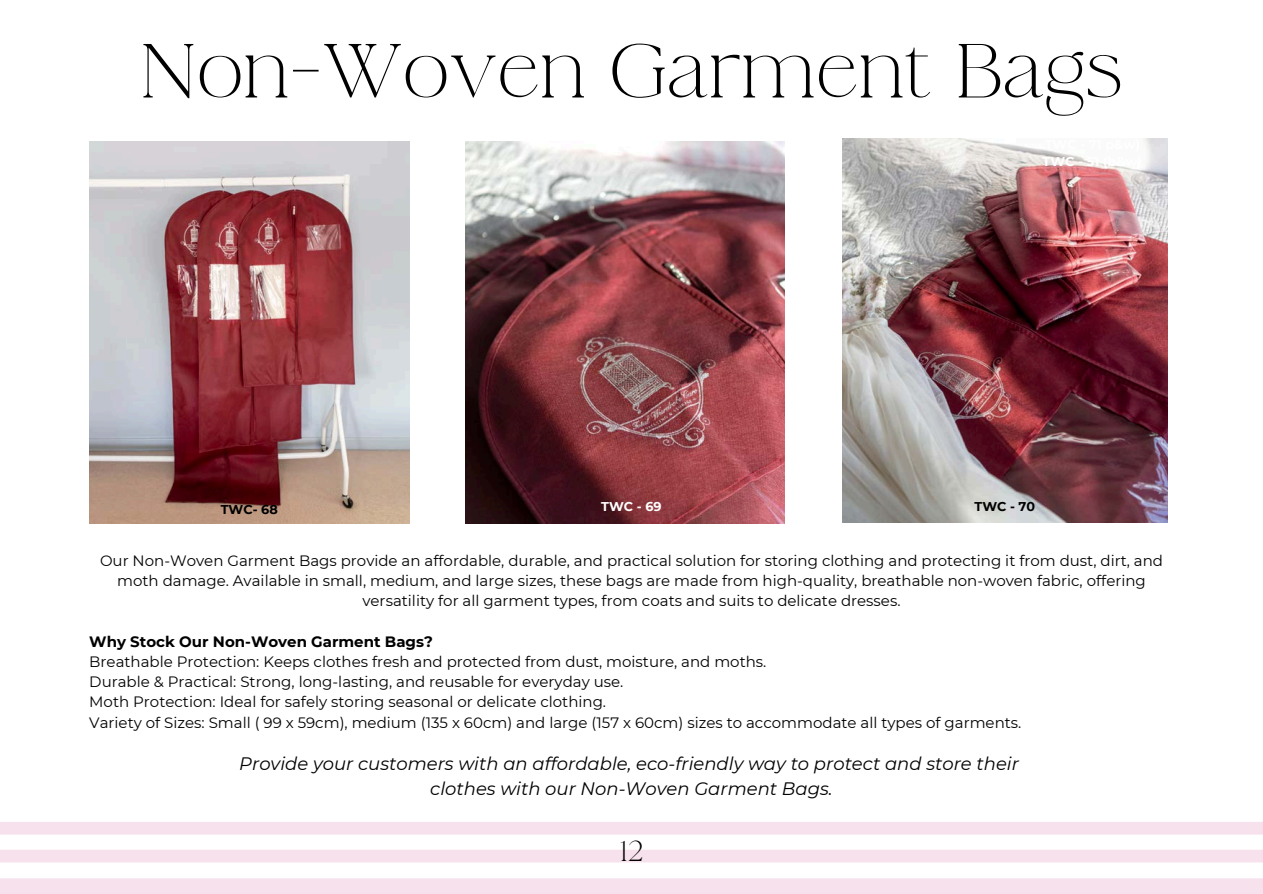
<style>
.page{position:relative;width:1263px;height:894px;background:#fff}
.page>*{position:absolute;margin:0;border:0;box-sizing:border-box;transform-origin:0 0}
.t1{font:66.75px "La Luxes Serif";color:#000}
.t2{font:25.5px "La Luxes Serif";color:#000}
.t3{font:italic 18px/24.8px "Montserrat";color:#000;text-align:center}
.t4{font:15px/20.2px "Montserrat";color:#000;text-align:center}
.t5{font:700 12.75px "Montserrat";color:#fff}
.t6{font:700 12.75px "Montserrat";color:#000}
.s1{font-weight:700}
</style>
<div class="page">
<img style="left:89px;top:142px;width:321px;height:381px">
<img style="left:842px;top:139px;width:325px;height:383px">
<img style="left:465px;top:142px;width:320px;height:381px">
<div style="left:0;top:821px;width:1263px;height:13px;background:#f6e1ec"></div>
<div style="left:0;top:849px;width:1263px;height:13px;background:#f6e1ec"></div>
<div style="left:0;top:878px;width:1263px;height:15px;background:#f6e1ec"></div>
<p class="t1" style="left:140px;top:23px;width:985px">Non-Woven Garment Bags</p>
<p class="t5" style="left:1043px;top:154px;width:101px">TWC - 51 (b&amp;w)</p>
<p class="t6" style="left:221px;top:502px;width:59px">TWC- 68</p>
<p class="t5" style="left:601px;top:499px;width:62px">TWC - 69</p>
<h4 class="t6" style="left:974px;top:499px;width:62px">TWC - 70</h4>
<h4 class="t4" style="left:100px;top:550px;width:1064px">Our Non-Woven Garment Bags provide an affordable, durable, and practical solution for storing clothing and protecting it from dust, dirt, and moth damage. Available in small, medium, and large sizes, these bags are made from high-quality, breathable non-woven fabric, offering versatility for all garment types, from coats and suits to delicate dresses.</h4>
<p class="t4" style="left:89px;top:631px;width:934px;text-align:left"><span class="s1">Why Stock Our Non-Woven Garment Bags?<br></span>Breathable Protection: Keeps clothes fresh and protected from dust, moisture, and moths.<br>Durable &amp; Practical: Strong, long-lasting, and reusable for everyday use.<br>Moth Protection: Ideal for safely storing seasonal or delicate clothing.<br>Variety of Sizes: Small ( 99 x 59cm), medium (135 x 60cm) and large (157 x 60cm) sizes to accommodate all types of garments.</p>
<h5 class="t3" style="left:239px;top:751px;width:781px">Provide your customers with an affordable, eco-friendly way to protect and store their clothes with our Non-Woven Garment Bags.</h5>
<p class="t2" style="left:620px;top:832px;width:25px">12</p>
</div>
